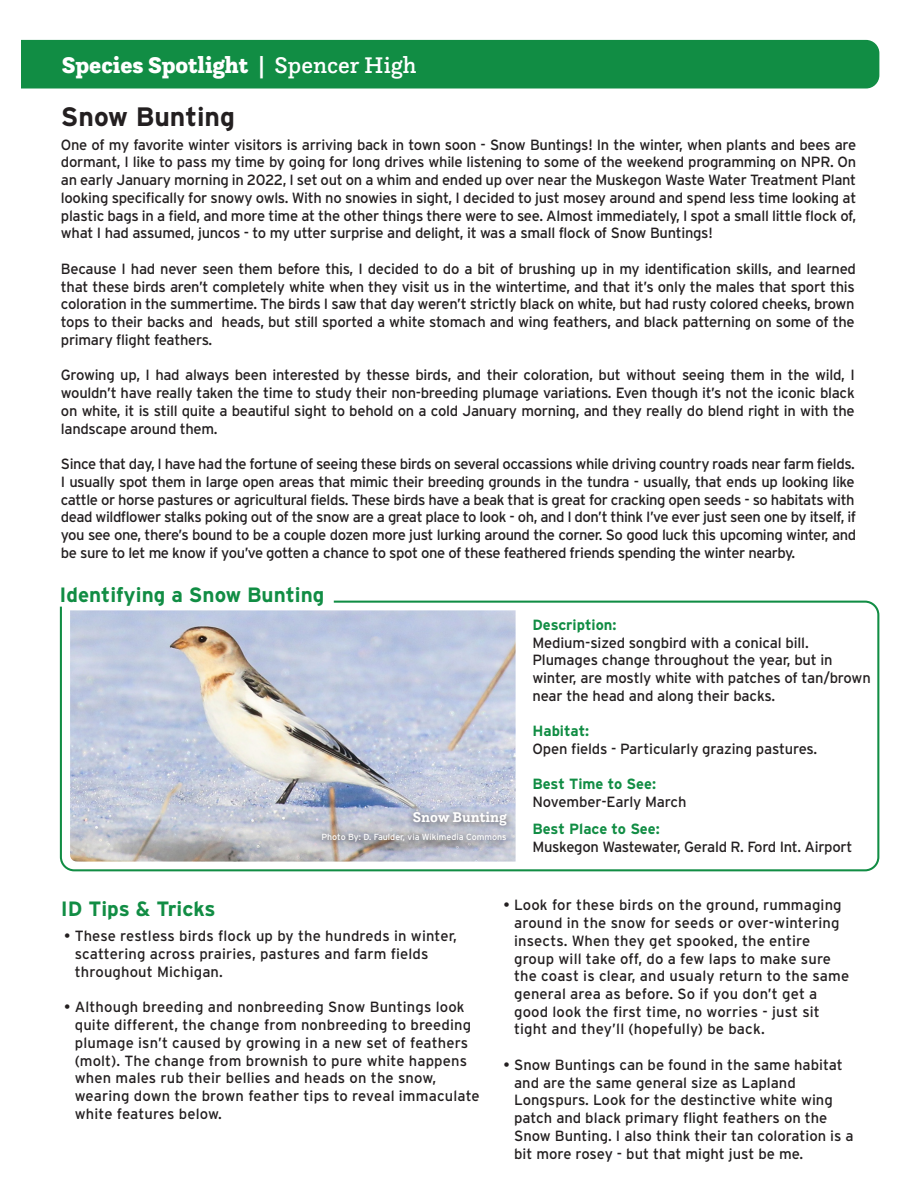
<style>
.page{position:relative;width:918px;height:1188px;background:#fff}
.page>*{position:absolute;margin:0;border:0;box-sizing:border-box;transform-origin:0 0}
.t1{font:700 26.55px "Interstate";color:#231f20}
.t2{font:900 23.7px "Questa Slab";color:#fff}
.t3{font:700 20.7px "Interstate";color:#118d44}
.t4{font:14.85px/17.7px "Interstate";color:#231f20}
.t5{font:14.85px/17.7px "Interstate";letter-spacing:-.02em;color:#231f20}
.t6{font:700 14.85px "Questa Slab";color:#fff}
.t7{font:8.85px "Interstate";color:#fff}
.s1{font-weight:700}
.s2{font-weight:500}
.s3{font-weight:700;color:#118d44}
</style>
<div class="page">
<div style="left:21px;top:40px;width:858px;height:49px;background:#118d44"></div>
<svg style="left:59px;top:600px;width:821px;height:272px"></svg>
<div style="left:314px;top:805px;width:200px;height:45px;background:#231f20;opacity:.75"></div>
<p class="t2" style="left:62px;top:50px;width:356px">Species Spotlight <span class="s1">|</span> <span class="s2">Spencer High</span></p>
<p class="t1" style="left:61px;top:102px;width:176px">Snow Bunting</p>
<p class="t4" style="left:61px;top:136px;width:797px;text-align:justify">One of my favorite winter visitors is arriving back in town soon - Snow Buntings! In the winter, when plants and bees are dormant, I like to pass my time by going for long drives while listening to some of the weekend programming on NPR. On an early January morning in 2022, I set out on a whim and ended up over near the Muskegon Waste Water Treatment Plant looking specifically for snowy owls. With no snowies in sight, I decided to just mosey around and spend less time looking at plastic bags in a field, and more time at the other things there were to see. Almost immediately, I spot a small little flock of, what I had assumed, juncos - to my utter surprise and delight, it was a small flock of Snow Buntings!</p>
<p class="t4" style="left:61px;top:260px;width:797px;text-align:justify">Because I had never seen them before this, I decided to do a bit of brushing up in my identification skills, and learned that these birds aren’t completely white when they visit us in the wintertime, and that it’s only the males that sport this coloration in the summertime. The birds I saw that day weren’t strictly black on white, but had rusty colored cheeks, brown tops to their backs and heads, but still sported a white stomach and wing feathers, and black patterning on some of the primary flight feathers.</p>
<p class="t4" style="left:61px;top:366px;width:795px;text-align:justify">Growing up, I had always been interested by thesse birds, and their coloration, but without seeing them in the wild, I wouldn’t have really taken the time to study their non-breeding plumage variations. Even though it’s not the iconic black on white, it is still quite a beautiful sight to behold on a cold January morning, and they really do blend right in with the landscape around them.</p>
<p class="t4" style="left:61px;top:455px;width:797px;text-align:justify">Since that day, I have had the fortune of seeing these birds on several occassions while driving country roads near farm fields.<br>I usually spot them in large open areas that mimic their breeding grounds in the tundra - usually, that ends up looking like cattle or horse pastures or agricultural fields. These birds have a beak that is great for cracking open seeds - so habitats with dead wildflower stalks poking out of the snow are a great place to look - oh, and I don’t think I’ve ever just seen one by itself, if you see one, there’s bound to be a couple dozen more just lurking around the corner. So good luck this upcoming winter, and be sure to let me know if you’ve gotten a chance to spot one of these feathered friends spending the winter nearby.</p>
<p class="t3" style="left:59px;top:583px;width:266px">Identifying a Snow Bunting</p>
<p class="t6" style="left:413px;top:808px;width:95px">Snow Bunting</p>
<p class="t7" style="left:321px;top:832px;width:187px">Photo By: D. Faulder, via Wikimedia Commons</p>
<p class="t4" style="left:532px;top:616px;width:340px"><span class="s3">Description:<br></span>Medium-sized songbird with a conical bill.<br>Plumages change throughout the year, but in winter, are mostly white with patches of tan/brown near the head and along their backs.</p>
<p class="t4" style="left:532px;top:722px;width:286px"><span class="s3">Habitat:<br></span>Open fields - Particularly grazing pastures.</p>
<p class="t4" style="left:532px;top:775px;width:156px"><span class="s3">Best Time to See:<br></span>November-Early March</p>
<p class="t5" style="left:532px;top:820px;width:322px"><span class="s3">Best Place to See:<br></span>Muskegon Wastewater, Gerald R. Ford Int. Airport</p>
<p class="t3" style="left:61px;top:897px;width:156px">ID Tips &amp; Tricks</p>
<p class="t4" style="left:75px;top:927px;width:384px;text-indent:-11px">• These restless birds flock up by the hundreds in winter, scattering across prairies, pastures and farm fields throughout Michigan.</p>
<p class="t4" style="left:75px;top:998px;width:406px;text-indent:-11px">• Although breeding and nonbreeding Snow Buntings look quite different, the change from nonbreeding to breeding plumage isn’t caused by growing in a new set of feathers (molt). The change from brownish to pure white happens when males rub their bellies and heads on the snow, wearing down the brown feather tips to reveal immaculate white features below.</p>
<p class="t4" style="left:503px;top:896px;width:340px">• Look for these birds on the ground, rummaging</p>
<p class="t4" style="left:514px;top:914px;width:337px">around in the snow for seeds or over-wintering insects. When they get spooked, the entire group will take off, do a few laps to make sure the coast is clear, and usualy return to the same general area as before. So if you don’t get a good look the first time, no worries - just sit tight and they’ll (hopefully) be back.</p>
<p class="t4" style="left:514px;top:1073px;width:341px">and are the same general size as Lapland Longspurs. Look for the destinctive white wing patch and black primary flight feathers on the Snow Bunting. I also think their tan coloration is a bit more rosey - but that might just be me.</p>
<p class="t4" style="left:503px;top:1056px;width:341px">• Snow Buntings can be found in the same habitat</p>
</div>
